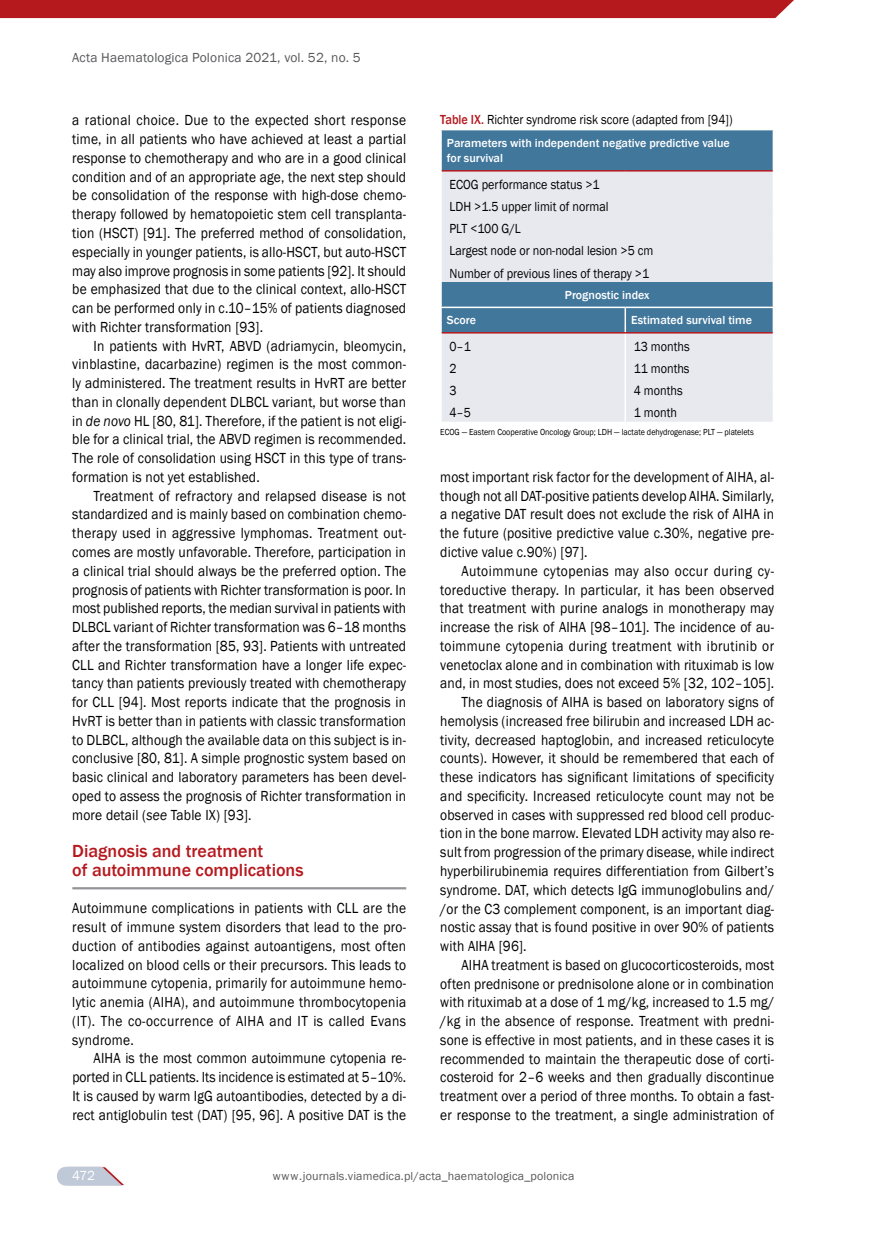
<style>
.page{position:relative;width:872px;height:1234px;background:#fff}
.page>*{position:absolute;margin:0;border:0;box-sizing:border-box;transform-origin:0 0}
.t1{font:500 18px/18.8px "Franklin Gothic";color:#b5191e}
.t2{font:15px/18.8px "Franklin Gothic";letter-spacing:.01em;color:#000;text-align:justify;scale:.9 1}
.t3{font:15px "Franklin Gothic";letter-spacing:.03em;color:#000;scale:.9 1}
.t4{font:15px "Franklin Gothic";letter-spacing:.035em;color:#000;scale:.9 1}
.t5{font:13.5px/22.2px "Franklin Gothic";color:#000;scale:.9 1}
.t6{font:13.5px "Franklin Gothic";letter-spacing:.01em;color:#58595b}
.t7{font:13.5px "Franklin Gothic";color:#fff}
.t8{font:500 12px/15px "Franklin Gothic";color:#fff}
.t9{font:12px "Franklin Gothic";letter-spacing:.01em;color:#58595b}
.t10{font:9px "Franklin Gothic";color:#000;scale:.9 1}
.s1{font-style:italic}
.s2{font-weight:500;color:#b5191e}
</style>
<div class="page">
<div style="left:0;top:0;width:794px;height:18px;background:#b5191e"></div>
<svg style="left:57px;top:1166px;width:67px;height:19px"></svg>
<hr style="left:72px;top:887px;width:334px;height:2px;background:#939598">
<div style="left:442px;top:130px;width:330px;height:40px;background:#42779c"></div>
<svg style="left:442px;top:171px;width:330px;height:250px;background:#c6d1dd"></svg>
<hr style="left:624px;top:308px;width:2px;height:24px;background:#fff">
<hr style="left:624px;top:333px;width:2px;height:22px;background:#fff">
<hr style="left:624px;top:355px;width:2px;height:22px;background:#fff">
<hr style="left:624px;top:377px;width:2px;height:22px;background:#fff">
<hr style="left:624px;top:399px;width:2px;height:22px;background:#fff">
<hr style="left:442px;top:170px;width:183px;height:1px;background:#b5191e">
<hr style="left:625px;top:170px;width:147px;height:1px;background:#b5191e">
<hr style="left:442px;top:332px;width:183px;height:1px;background:#b5191e">
<hr style="left:625px;top:332px;width:147px;height:1px;background:#b5191e">
<hr style="left:440px;top:306px;width:185px;height:2px;background:#fff">
<hr style="left:625px;top:306px;width:149px;height:2px;background:#fff">
<p class="t6" style="left:72px;top:49px;width:290px">Acta Haematologica Polonica 2021, vol. 52, no. 5</p>
<p class="t2" style="left:72px;top:111px;width:372px">a rational choice. Due to the expected short response time, in all patients who have achieved at least a partial response to chemotherapy and who are in a good clinical condition and of an appropriate age, the next step should be consolidation of the response with high-dose chemo&shy;therapy followed by hematopoietic stem cell transplanta&shy;tion (HSCT) [91]. The preferred method of consolidation, especially in younger patients, is allo-HSCT, but auto-HSCT may also improve prognosis in some patients [92]. It should be emphasized that due to the clinical context, allo-HSCT can be performed only in c.10–15% of patients diagnosed with Richter transformation [93].</p>
<p class="t2" style="left:72px;top:336px;width:372px;text-indent:21px">In patients with HvRT, ABVD (adriamycin, bleomycin, vinblastine, dacarbazine) regimen is the most common&shy;ly administered. The treatment results in HvRT are better than in clonally dependent DLBCL variant, but worse than in <span class="s1">de novo</span> HL [80, 81]. Therefore, if the patient is not eligi&shy;ble for a clinical trial, the ABVD regimen is recommended.<br>The role of consolidation using HSCT in this type of trans&shy;formation is not yet established.</p>
<p class="t2" style="left:72px;top:486px;width:372px;text-indent:21px">Treatment of refractory and relapsed disease is not standardized and is mainly based on combination chemo&shy;therapy used in aggressive lymphomas. Treatment out&shy;comes are mostly unfavorable. Therefore, participation in a clinical trial should always be the preferred option. The prognosis of patients with Richter transformation is poor. In most published reports, the median survival in patients with DLBCL variant of Richter transformation was 6–18 months after the transformation [85, 93]. Patients with untreated CLL and Richter transformation have a longer life expec&shy;tancy than patients previously treated with chemotherapy for CLL [94]. Most reports indicate that the prognosis in HvRT is better than in patients with classic transformation to DLBCL, although the available data on this subject is in&shy;conclusive [80, 81]. A simple prognostic system based on basic clinical and laboratory parameters has been devel&shy;oped to assess the prognosis of Richter transformation in more detail (<span class="s1">see</span> Table IX) [93].</p>
<p class="t1" style="left:72px;top:841px;width:233px">Diagnosis and treatment<br>of autoimmune complications</p>
<p class="t2" style="left:72px;top:899px;width:372px">Autoimmune complications in patients with CLL are the result of immune system disorders that lead to the pro&shy;duction of antibodies against autoantigens, most often localized on blood cells or their precursors. This leads to autoimmune cytopenia, primarily for autoimmune hemo&shy;lytic anemia (AIHA), and autoimmune thrombocytopenia (IT). The co-occurrence of AIHA and IT is called Evans syndrome.</p>
<p class="t2" style="left:72px;top:1049px;width:372px;text-indent:21px">AIHA is the most common autoimmune cytopenia re&shy;ported in CLL patients. Its incidence is estimated at 5–10%.<br>It is caused by warm IgG autoantibodies, detected by a di&shy;rect antiglobulin test (DAT) [95, 96]. A positive DAT is the</p>
<p class="t5" style="left:440px;top:109px;width:326px"><span class="s2">Table IX.</span> Richter syndrome risk score (adapted from [94])</p>
<p class="t8" style="left:447px;top:136px;width:284px">Parameters with independent negative predictive value for survival</p>
<p class="t5" style="left:449px;top:173px;width:228px">ECOG performance status &gt;1<br>LDH &gt;1.5 upper limit of normal<br>PLT &lt;100 G/L<br>Largest node or non-nodal lesion &gt;5 cm<br>Number of previous lines of therapy &gt;1</p>
<p class="t8" style="left:565px;top:287px;width:86px">Prognostic index</p>
<p class="t8" style="left:447px;top:313px;width:31px">Score</p>
<p class="t8" style="left:631px;top:313px;width:122px">Estimated survival time</p>
<p class="t5" style="left:449px;top:335px;width:25px">0–1</p>
<p class="t5" style="left:634px;top:335px;width:64px">13 months</p>
<p class="t5" style="left:449px;top:357px;width:9px">2</p>
<p class="t5" style="left:634px;top:357px;width:63px">11 months</p>
<p class="t5" style="left:449px;top:380px;width:9px">3</p>
<p class="t5" style="left:634px;top:380px;width:56px">4 months</p>
<p class="t5" style="left:449px;top:402px;width:25px">4–5</p>
<p class="t5" style="left:634px;top:402px;width:50px">1 month</p>
<p class="t10" style="left:440px;top:426px;width:350px">ECOG — Eastern Cooperative Oncology Group; LDH — lactate dehydrogenase; PLT — platelets</p>
<p class="t2" style="left:440px;top:468px;width:372px">most important risk factor for the development of AIHA, al&shy;though not all DAT-positive patients develop AIHA. Similarly, a negative DAT result does not exclude the risk of AIHA in the future (positive predictive value c.30%, negative pre&shy;dictive value c.90%) [97].</p>
<p class="t4" style="left:461px;top:561px;width:349px">Autoimmune cytopenias may also occur during cy-</p>
<p class="t2" style="left:440px;top:580px;width:372px">toreductive therapy. In particular, it has been observed</p>
<p class="t2" style="left:440px;top:599px;width:372px">that treatment with purine analogs in monotherapy may</p>
<p class="t2" style="left:440px;top:618px;width:372px">increase the risk of AIHA [98–101]. The incidence of au-</p>
<p class="t3" style="left:440px;top:636px;width:372px">toimmune cytopenia during treatment with ibrutinib or</p>
<p class="t2" style="left:440px;top:655px;width:372px">venetoclax alone and in combination with rituximab is low</p>
<p class="t2" style="left:440px;top:674px;width:372px">and, in most studies, does not exceed 5% [32, 102–105].</p>
<p class="t2" style="left:461px;top:693px;width:349px">The diagnosis of AIHA is based on laboratory signs of</p>
<p class="t2" style="left:440px;top:711px;width:372px">hemolysis (increased free bilirubin and increased LDH ac-</p>
<p class="t2" style="left:440px;top:730px;width:372px">tivity, decreased haptoglobin, and increased reticulocyte</p>
<p class="t2" style="left:440px;top:749px;width:372px">counts). However, it should be remembered that each of</p>
<p class="t2" style="left:440px;top:768px;width:372px">these indicators has significant limitations of specificity</p>
<p class="t2" style="left:440px;top:786px;width:372px">and specificity. Increased reticulocyte count may not be</p>
<p class="t2" style="left:440px;top:805px;width:372px">observed in cases with suppressed red blood cell produc-</p>
<p class="t2" style="left:440px;top:824px;width:372px">tion in the bone marrow. Elevated LDH activity may also re-</p>
<p class="t2" style="left:440px;top:843px;width:372px">sult from progression of the primary disease, while indirect</p>
<p class="t2" style="left:440px;top:861px;width:372px">hyperbilirubinemia requires differentiation from Gilbert’s</p>
<p class="t2" style="left:440px;top:880px;width:372px">syndrome. DAT, which detects IgG immunoglobulins and/</p>
<p class="t2" style="left:440px;top:899px;width:372px">/or the C3 complement component, is an important diag-</p>
<p class="t2" style="left:440px;top:918px;width:372px">nostic assay that is found positive in over 90% of patients</p>
<p class="t2" style="left:440px;top:936px;width:97px">with AIHA [96].</p>
<p class="t2" style="left:461px;top:955px;width:349px">AIHA treatment is based on glucocorticosteroids, most</p>
<p class="t2" style="left:440px;top:974px;width:372px">often prednisone or prednisolone alone or in combination</p>
<p class="t2" style="left:440px;top:993px;width:372px">with rituximab at a dose of 1 mg/kg, increased to 1.5 mg/</p>
<p class="t2" style="left:440px;top:1011px;width:372px">/kg in the absence of response. Treatment with predni-</p>
<p class="t2" style="left:440px;top:1030px;width:372px">sone is effective in most patients, and in these cases it is</p>
<p class="t2" style="left:440px;top:1049px;width:372px">recommended to maintain the therapeutic dose of corti-</p>
<p class="t2" style="left:440px;top:1068px;width:372px">costeroid for 2–6 weeks and then gradually discontinue</p>
<p class="t2" style="left:440px;top:1086px;width:372px">treatment over a period of three months. To obtain a fast-</p>
<p class="t2" style="left:440px;top:1105px;width:372px">er response to the treatment, a single administration of</p>
<p class="t7" style="left:72px;top:1166px;width:24px">472</p>
<p class="t9" style="left:273px;top:1167px;width:303px">www.journals.viamedica.pl/acta_haematologica_polonica</p>
</div>
